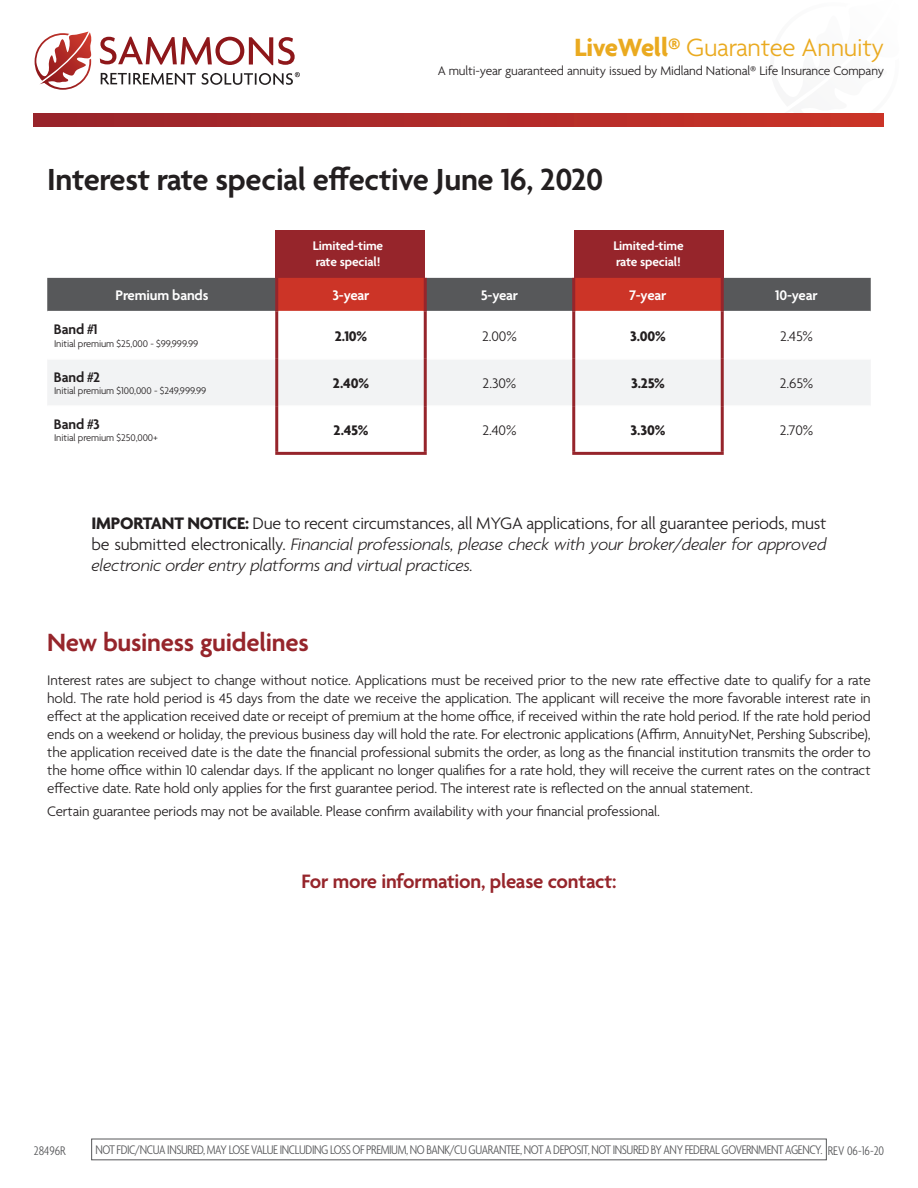
<style>
.page{position:relative;width:918px;height:1188px;background:#fff}
.page>*{position:absolute;margin:0;border:0;box-sizing:border-box;transform-origin:0 0}
.Subhead{font:600 33px "Agenda";letter-spacing:-.01em;color:#231f20}
.t1{font:300 27px "Agenda";letter-spacing:-.01em;color:#eaaa20}
.Subhead-2{font:600 27px "Agenda";letter-spacing:-.01em;color:#96252b}
.t2{font:600 21px "Agenda";letter-spacing:-.01em;color:#96252b}
.t3{font:italic 300 18px/21px "Agenda";letter-spacing:-.01em;color:#231f20;text-align:justify}
.t4{font:300 15px/18px "Agenda";letter-spacing:-.01em;color:#231f20;text-align:justify}
.t5{font:600 15px "Agenda";letter-spacing:-.01em;color:#fff}
.t6{font:700 15px "Agenda";letter-spacing:-.01em;color:#231f20}
.t7{font:600 15px "Agenda";letter-spacing:-.01em;color:#231f20}
.t8{font:300 condensed 13.5px "Agenda";letter-spacing:-.03em;color:#57585a}
.t9{font:300 13.5px "Agenda";letter-spacing:-.01em;color:#231f20}
.t10{font:600 13.5px/16.2px "Agenda";letter-spacing:-.01em;color:#fff}
.t11{font:300 10.5px "Agenda";letter-spacing:-.01em;color:#231f20}
.s1{font-weight:700}
.s2{font-weight:700;font-style:normal}
.s3{font-style:normal}
</style>
<div class="page">
<svg style="left:100px;top:37px;width:195px;height:28px"></svg>
<svg style="left:101px;top:73px;width:95px;height:12px"></svg>
<svg style="left:202px;top:72px;width:98px;height:13px"></svg>
<svg style="left:35px;top:32px;width:57px;height:58px"></svg>
<div style="left:574px;top:230px;width:149px;height:54px;background:#96252b"></div>
<div style="left:276px;top:230px;width:149px;height:54px;background:#96252b"></div>
<svg style="left:47px;top:278px;width:824px;height:33px;background:#814b48"></svg>
<svg style="left:278px;top:312px;width:443px;height:140px"></svg>
<div style="left:48px;top:360px;width:822px;height:45px;background:#f2f3f4"></div>
<hr style="left:278px;top:358px;width:146px;height:2px;background:#fff">
<hr style="left:427px;top:358px;width:145px;height:2px;background:#fff">
<hr style="left:575px;top:358px;width:146px;height:2px;background:#fff">
<hr style="left:278px;top:405px;width:146px;height:2px;background:#fff">
<hr style="left:427px;top:405px;width:145px;height:2px;background:#fff">
<hr style="left:575px;top:405px;width:146px;height:2px;background:#fff">
<hr style="left:275px;top:278px;width:3px;height:34px;background:#96252b">
<hr style="left:424px;top:278px;width:3px;height:34px;background:#96252b">
<hr style="left:275px;top:312px;width:3px;height:47px;background:#96252b">
<hr style="left:424px;top:312px;width:3px;height:47px;background:#96252b">
<hr style="left:275px;top:359px;width:3px;height:47px;background:#96252b">
<hr style="left:424px;top:359px;width:3px;height:47px;background:#96252b">
<hr style="left:275px;top:406px;width:3px;height:46px;background:#96252b">
<hr style="left:424px;top:406px;width:3px;height:46px;background:#96252b">
<hr style="left:275px;top:452px;width:152px;height:3px;background:#96252b">
<hr style="left:572px;top:278px;width:3px;height:34px;background:#96252b">
<hr style="left:721px;top:278px;width:3px;height:34px;background:#96252b">
<hr style="left:572px;top:312px;width:3px;height:47px;background:#96252b">
<hr style="left:721px;top:312px;width:3px;height:47px;background:#96252b">
<hr style="left:572px;top:359px;width:3px;height:47px;background:#96252b">
<hr style="left:721px;top:359px;width:3px;height:47px;background:#96252b">
<hr style="left:572px;top:406px;width:3px;height:46px;background:#96252b">
<hr style="left:721px;top:406px;width:3px;height:46px;background:#96252b">
<hr style="left:572px;top:452px;width:152px;height:3px;background:#96252b">
<svg style="left:33px;top:113px;width:851px;height:14px;background:#b02b29"></svg>
<div style="left:91px;top:1139px;width:736px;height:21px;border:1px solid #57585a"></div>
<p class="t1" style="left:575px;top:33px;width:311px"><span class="s1">LiveWell®</span> Guarantee Annuity</p>
<p class="t9" style="left:438px;top:63px;width:448px">A multi-year guaranteed annuity issued by Midland National® Life Insurance Company</p>
<p class="Subhead" style="left:47px;top:162px;width:558px">Interest rate special effective June 16, 2020</p>
<p class="t10" style="left:313px;top:238px;width:72px">Limited-time rate special!</p>
<p class="t10" style="left:613px;top:238px;width:72px">Limited-time rate special!</p>
<p class="t5" style="left:116px;top:287px;width:94px">Premium bands</p>
<p class="t5" style="left:332px;top:287px;width:39px">3-year</p>
<p class="t5" style="left:481px;top:287px;width:39px">5-year</p>
<p class="t5" style="left:630px;top:287px;width:38px">7-year</p>
<p class="t5" style="left:775px;top:287px;width:44px">10-year</p>
<p class="t7" style="left:54px;top:321px;width:45px">Band #1</p>
<p class="t11" style="left:54px;top:338px;width:146px">Initial premium $25,000 - $99,999.99</p>
<p class="t7" style="left:54px;top:369px;width:48px">Band #2</p>
<p class="t11" style="left:54px;top:385px;width:154px">Initial premium $100,000 - $249,999.99</p>
<p class="t7" style="left:54px;top:416px;width:47px">Band #3</p>
<p class="t11" style="left:54px;top:432px;width:105px">Initial premium $250,000+</p>
<p class="t6" style="left:335px;top:328px;width:34px">2.10%</p>
<p class="t4" style="left:482px;top:328px;width:36px">2.00%</p>
<p class="t6" style="left:630px;top:328px;width:37px">3.00%</p>
<p class="t4" style="left:780px;top:328px;width:34px">2.45%</p>
<p class="t6" style="left:333px;top:375px;width:38px">2.40%</p>
<p class="t4" style="left:483px;top:375px;width:35px">2.30%</p>
<p class="t6" style="left:631px;top:375px;width:35px">3.25%</p>
<p class="t4" style="left:780px;top:375px;width:35px">2.65%</p>
<p class="t6" style="left:334px;top:422px;width:36px">2.45%</p>
<p class="t4" style="left:482px;top:422px;width:36px">2.40%</p>
<p class="t6" style="left:631px;top:422px;width:36px">3.30%</p>
<p class="t4" style="left:780px;top:422px;width:35px">2.70%</p>
<p class="t3" style="left:91px;top:512px;width:737px"><span class="s2">IMPORTANT NOTICE:</span> <span class="s3">Due to recent circumstances, all MYGA applications, for all guarantee periods, must be submitted electronically.</span> Financial professionals, please check with your broker/dealer for approved electronic order entry platforms and virtual practices.</p>
<p class="Subhead-2" style="left:47px;top:628px;width:263px">New business guidelines</p>
<p class="t4" style="left:47px;top:672px;width:825px">Interest rates are subject to change without notice. Applications must be received prior to the new rate effective date to qualify for a rate hold. The rate hold period is 45 days from the date we receive the application. The applicant will receive the more favorable interest rate in effect at the application received date or receipt of premium at the home office, if received within the rate hold period. If the rate hold period ends on a weekend or holiday, the previous business day will hold the rate. For electronic applications (Affirm, AnnuityNet, Pershing Subscribe), the application received date is the date the financial professional submits the order, as long as the financial institution transmits the order to the home office within 10 calendar days. If the applicant no longer qualifies for a rate hold, they will receive the current rates on the contract effective date. Rate hold only applies for the first guarantee period. The interest rate is reflected on the annual statement.</p>
<p class="t4" style="left:47px;top:803px;width:614px">Certain guarantee periods may not be available. Please confirm availability with your financial professional.</p>
<p class="t2" style="left:301px;top:870px;width:317px">For more information, please contact:</p>
<p class="t8" style="left:34px;top:1143px;width:34px">28496R</p>
<p class="t8" style="left:95px;top:1143px;width:790px">NOT FDIC/NCUA INSURED, MAY LOSE VALUE INCLUDING LOSS OF PREMIUM, NO BANK/CU GUARANTEE, NOT A DEPOSIT, NOT INSURED BY ANY FEDERAL GOVERNMENT AGENCY. REV 06-16-20</p>
</div>
